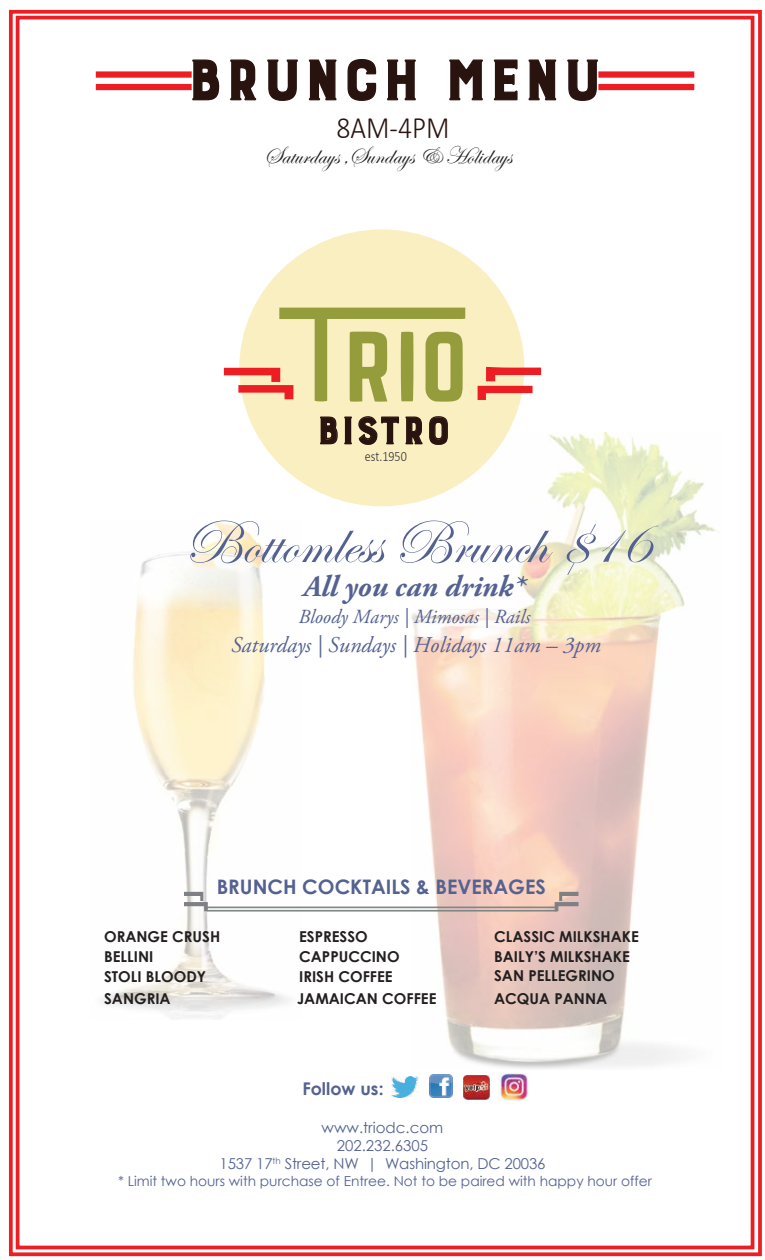
<style>
.page{position:relative;width:765px;height:1260px;background:#fff}
.page>*{position:absolute;margin:0;border:0;box-sizing:border-box;transform-origin:0 0}
.t1{font:75px "Burford Base";color:#29130f}
.t2{font:62.5px "Edwardian Script ITC";color:#546292}
.t3{font:50.38px "Burford Base";color:#29130f;scale:.95 1}
.t4{font:300 31.25px "Calibri";color:#29130f;scale:.89 1}
.t5{font:italic 700 30px "Adobe Garamond Pro";color:#546292}
.t6{font:25px "Edwardian Script ITC";color:#231f20}
.t7{font:italic 22.5px "Adobe Garamond Pro";color:#546292}
.t8{font:italic 20px "Adobe Garamond Pro";color:#546292}
.t9{font:700 20px "Century Gothic";color:#546292}
.t10{font:700 17.5px "Century Gothic";color:#546292}
.t11{font:700 15px/20px "Century Gothic";color:#231f20}
.t12{font:15px/18px "Century Gothic";letter-spacing:-.01em;color:#546292;text-align:center}
.t13{font:300 14.25px "Calibri";color:#2e2b33;scale:.85 1}
.t14{font:13.75px "Century Gothic";color:#546292}
</style>
<div class="page">
<img style="left:411px;top:432px;width:306px;height:637px">
<img style="left:102px;top:521px;width:199px;height:498px">
<div style="left:239px;top:229px;width:285px;height:277px;background:#f9efc0;border-radius:50%"></div>
<svg style="left:320px;top:416px;width:32px;height:29px"></svg>
<svg style="left:358px;top:416px;width:90px;height:29px"></svg>
<svg style="left:224px;top:308px;width:241px;height:94px"></svg>
<svg style="left:478px;top:367px;width:63px;height:33px"></svg>
<hr style="left:207px;top:907px;width:350px;height:1px;background:#7f8686">
<hr style="left:207px;top:910px;width:350px;height:2px;background:#7f8686">
<svg style="left:184px;top:892px;width:24px;height:19px"></svg>
<svg style="left:555px;top:892px;width:24px;height:19px"></svg>
<img style="left:392px;top:1076px;width:26px;height:22px">
<img style="left:430px;top:1075px;width:23px;height:23px">
<img style="left:463px;top:1075px;width:26px;height:24px">
<img style="left:498px;top:1074px;width:30px;height:27px">
<div style="left:16px;top:16px;width:738px;height:1233px;border:4px solid #ed1d24"></div>
<div style="left:9px;top:10px;width:753px;height:1246px;border:4px solid #ed1d24"></div>
<svg style="left:191px;top:59px;width:29px;height:42px"></svg>
<svg style="left:230px;top:59px;width:27px;height:42px"></svg>
<svg style="left:267px;top:59px;width:31px;height:42px"></svg>
<svg style="left:308px;top:59px;width:29px;height:42px"></svg>
<svg style="left:347px;top:59px;width:30px;height:42px"></svg>
<svg style="left:387px;top:59px;width:29px;height:42px"></svg>
<svg style="left:449px;top:59px;width:34px;height:42px"></svg>
<svg style="left:493px;top:59px;width:25px;height:42px"></svg>
<svg style="left:528px;top:59px;width:29px;height:42px"></svg>
<svg style="left:567px;top:59px;width:31px;height:42px"></svg>
<div style="left:598px;top:71px;width:96px;height:7px;background:#ed1d24"></div>
<div style="left:598px;top:84px;width:96px;height:6px;background:#ed1d24"></div>
<div style="left:96px;top:71px;width:96px;height:7px;background:#ed1d24"></div>
<div style="left:96px;top:84px;width:96px;height:6px;background:#ed1d24"></div>
<h1 class="t1" style="left:186px;top:41px;width:418px">BRUNCH Menu</h1>
<h3 class="t4" style="left:336px;top:109px;width:129px">8AM-4PM</h3>
<h3 class="t6" style="left:264px;top:142px;width:249px">Saturdays ,Sundays &amp; Holidays</h3>
<h3 class="t3" style="left:316px;top:404px;width:143px">BISTRO</h3>
<p class="t13" style="left:365px;top:447px;width:51px">est.1950</p>
<h2 class="t2" style="left:183px;top:509px;width:466px">Bottomless Brunch $16</h2>
<h3 class="t5" style="left:304px;top:569px;width:223px">All you can drink*</h3>
<h3 class="t8" style="left:298px;top:605px;width:233px">Bloody Marys | Mimosas | Rails</h3>
<h3 class="t7" style="left:231px;top:632px;width:371px">Saturdays | Sundays | Holidays 11am – 3pm</h3>
<h3 class="t9" style="left:217px;top:872px;width:331px">BRUNCH COCKTAILS &amp; BEVERAGES</h3>
<p class="t11" style="left:104px;top:925px;width:118px">ORANGE CRUSH<br>BELLINI<br>STOLI BLOODY</p>
<p class="t11" style="left:104px;top:988px;width:68px">SANGRIA</p>
<p class="t11" style="left:297px;top:988px;width:141px">JAMAICAN COFFEE</p>
<p class="t11" style="left:494px;top:988px;width:115px">ACQUA PANNA</p>
<p class="t11" style="left:299px;top:925px;width:102px">ESPRESSO<br>CAPPUCCINO<br>IRISH COFFEE</p>
<p class="t11" style="left:494px;top:925px;width:146px">CLASSIC MILKSHAKE<br>BAILY’S MILKSHAKE<br>SAN PELLEGRINO</p>
<p class="t10" style="left:302px;top:1075px;width:83px">Follow us:</p>
<p class="t12" style="left:220px;top:1119px;width:328px">www.triodc.com<br>202.232.6305<br>1537 17<sup>th</sup> Street, NW | Washington, DC 20036</p>
<p class="t14" style="left:118px;top:1171px;width:535px">* Limit two hours with purchase of Entree. Not to be paired with happy hour offer</p>
</div>
